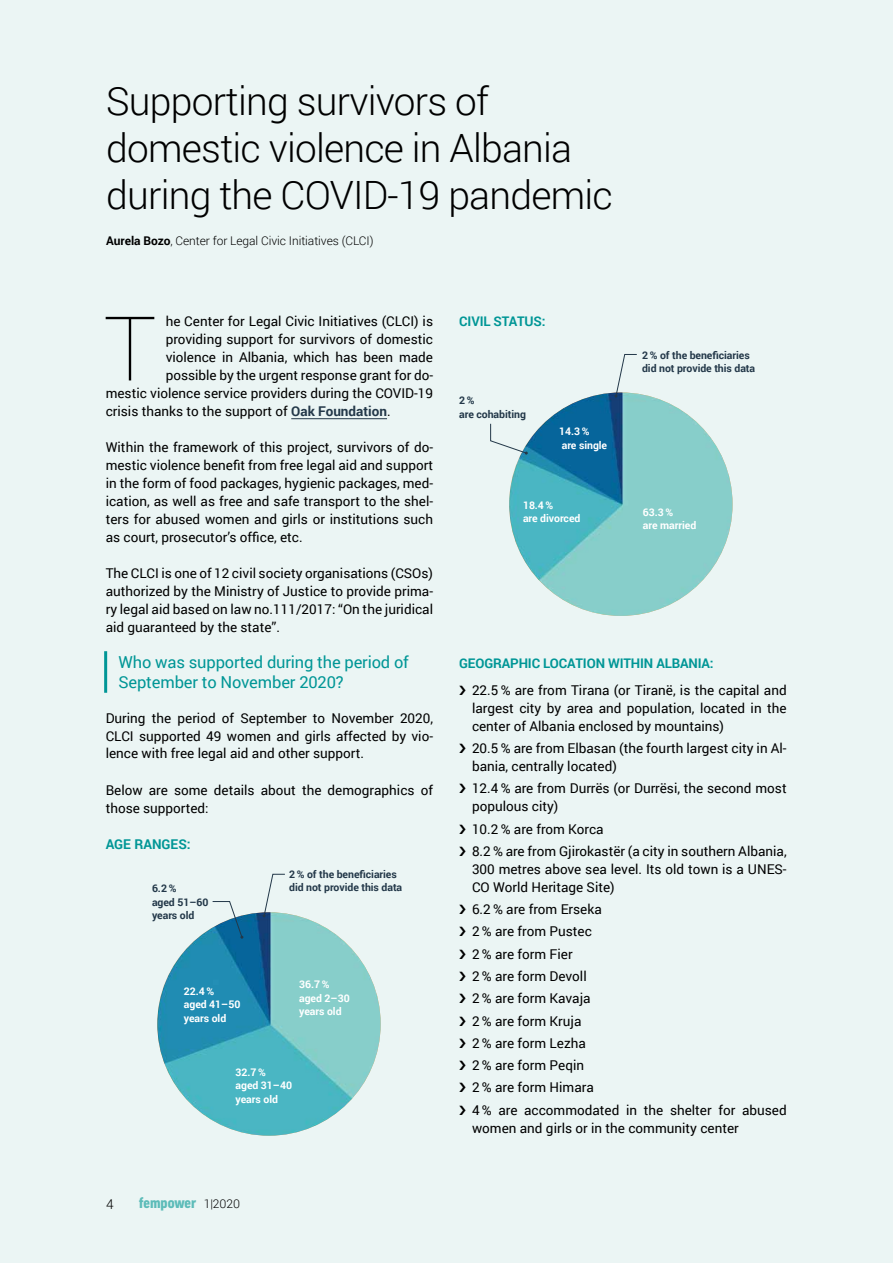
<style>
.page{position:relative;width:893px;height:1263px;background:#ebf5f4}
.page>*{position:absolute;margin:0;border:0;box-sizing:border-box;transform-origin:0 0}
.t1{font:100 89.4px "Roboto";color:#000}
.t2{font:300 39px/46.8px "Roboto";letter-spacing:-.02em;color:#000}
.t3{font:16.5px/19.8px "Roboto";letter-spacing:-.01em;color:#009696}
.t4{font:900 15px "Good Pro Narr";color:#5dbcb9}
.t5{font:13.5px/18px "Roboto";color:#000}
.t6{font:700 13.5px "Roboto";color:#009696}
.t7{font:300 13.5px "Roboto";color:#000}
.t8{font:700 13.35px "Roboto";letter-spacing:-.01em;color:#009696}
.t9{font:300 12px "Roboto";letter-spacing:-.005em;color:#000}
.t10{font:700 10.5px/13.5px "Roboto";letter-spacing:-.005em;color:#233849}
.t11{font:700 10.5px/13.5px "Roboto";letter-spacing:-.005em;color:#fff}
.s1{font-weight:700}
.s2{font-weight:700;color:#233849}
.s3{font-family:"Roboto";font-weight:300;font-size:12px;color:#000}
</style>
<div class="page">
<hr style="left:291px;top:418px;width:96px;height:1px;background:#233849">
<hr style="left:104px;top:651px;width:3px;height:42px;background:#009696">
<img style="left:157px;top:912px;width:224px;height:224px;border-radius:112px">
<img style="left:509px;top:392px;width:224px;height:224px;border-radius:112px">
<svg style="left:212px;top:901px;width:31px;height:38px"></svg>
<svg style="left:490px;top:423px;width:38px;height:32px"></svg>
<svg style="left:263px;top:873px;width:23px;height:44px"></svg>
<svg style="left:614px;top:354px;width:23px;height:44px"></svg>
<h2 class="t2" style="left:106px;top:77px;width:508px">Supporting survivors of domestic violence in Albania during the COVID-19 pandemic</h2>
<p class="t9" style="left:106px;top:232px;width:269px"><span class="s1">Aurela Bozo</span>, Center for Legal Civic Initiatives (CLCI)</p>
<h1 class="t1" style="left:103px;top:287px;width:55px">T</h1>
<p class="t5" style="left:166px;top:312px;width:269px">he Center for Legal Civic Initiatives (CLCI) is</p>
<p class="t5" style="left:166px;top:330px;width:269px">providing support for survivors of domestic</p>
<p class="t5" style="left:166px;top:348px;width:269px">violence in Albania, which has been made</p>
<p class="t5" style="left:166px;top:366px;width:269px">possible by the urgent response grant for do-</p>
<p class="t5" style="left:106px;top:384px;width:329px">mestic violence service providers during the COVID-19</p>
<p class="t5" style="left:106px;top:402px;width:286px">crisis thanks to the support of <span class="s2">Oak Foundation</span>.</p>
<p class="t5" style="left:106px;top:438px;width:329px;text-align:justify">Within the framework of this project, survivors of do&shy;mestic violence benefit from free legal aid and support in the form of food packages, hygienic packages, med&shy;ication, as well as free and safe transport to the shel&shy;ters for abused women and girls or institutions such as court, prosecutor’s office, etc.</p>
<p class="t5" style="left:106px;top:564px;width:329px;text-align:justify">The CLCI is one of 12 civil society organisations (CSOs) authorized by the Ministry of Justice to provide prima&shy;ry legal aid based on law no.111/2017: “On the juridical aid guaranteed by the state”.</p>
<p class="t3" style="left:118px;top:652px;width:292px">Who was supported during the period of<br>September to November 2020?</p>
<p class="t5" style="left:106px;top:708px;width:329px;text-align:justify">During the period of September to November 2020, CLCI supported 49 women and girls affected by vio&shy;lence with free legal aid and other support.</p>
<p class="t5" style="left:106px;top:780px;width:329px">Below are some details about the demographics of those supported:</p>
<p class="t6" style="left:106px;top:834px;width:87px">AGE RANGES:</p>
<p class="t10" style="left:152px;top:881px;width:58px">6.2 %<br>aged 51–60 years old</p>
<p class="t11" style="left:184px;top:984px;width:58px">22.4 %<br>aged 41–50 years old</p>
<p class="t10" style="left:289px;top:867px;width:115px">2 % of the beneficiaries did not provide this data</p>
<p class="t11" style="left:299px;top:977px;width:52px">36.7 % aged 2–30 years old</p>
<p class="t11" style="left:236px;top:1065px;width:58px">32.7 %<br>aged 31–40 years old</p>
<p class="t7" style="left:106px;top:1195px;width:9px">4</p>
<p class="t4" style="left:139px;top:1194px;width:102px">fempower <span class="s3">1|2020</span></p>
<p class="t8" style="left:459px;top:312px;width:88px">CIVIL STATUS:</p>
<p class="t10" style="left:459px;top:393px;width:68px">2%<br>are cohabiting</p>
<p class="t11" style="left:559px;top:424px;width:49px">14.3 %<br>are single</p>
<p class="t11" style="left:523px;top:498px;width:59px">18.4 %<br>are divorced</p>
<p class="t10" style="left:642px;top:348px;width:115px">2 % of the beneficiaries did not provide this data</p>
<p class="t11" style="left:643px;top:505px;width:55px">63.3 %<br>are married</p>
<p class="t8" style="left:459px;top:654px;width:256px">GEOGRAPHIC LOCATION WITHIN ALBANIA:</p>
<p class="t5" style="left:472px;top:681px;width:316px;text-align:justify">22.5 % are from Tirana (or Tiranë, is the capital and largest city by area and population, located in the center of Albania enclosed by mountains)</p>
<p class="t5" style="left:472px;top:739px;width:316px">20.5 % are from Elbasan (the fourth largest city in Al&shy;bania, centrally located)</p>
<p class="t5" style="left:472px;top:779px;width:316px">12.4 % are from Durrës (or Durrësi, the second most populous city)</p>
<p class="t5" style="left:472px;top:817px;width:316px;line-height:22.2px">10.2 % are from Korca<br>8.2 % are from Gjirokastër (a city in southern Albania,</p>
<p class="t5" style="left:472px;top:860px;width:316px">300 metres above sea level. Its old town is a UNES-<br>CO World Heritage Site)</p>
<p class="t5" style="left:472px;top:898px;width:316px;line-height:22.2px">6.2 % are from Erseka<br>2 % are from Pustec<br>2 % are form Fier<br>2 % are form Devoll<br>2 % are form Kavaja<br>2 % are form Kruja<br>2 % are form Lezha<br>2 % are form Peqin<br>2 % are form Himara<br>4 % are accommodated in the shelter for abused</p>
<p class="t5" style="left:472px;top:1118px;width:268px">women and girls or in the community center</p>
</div>
